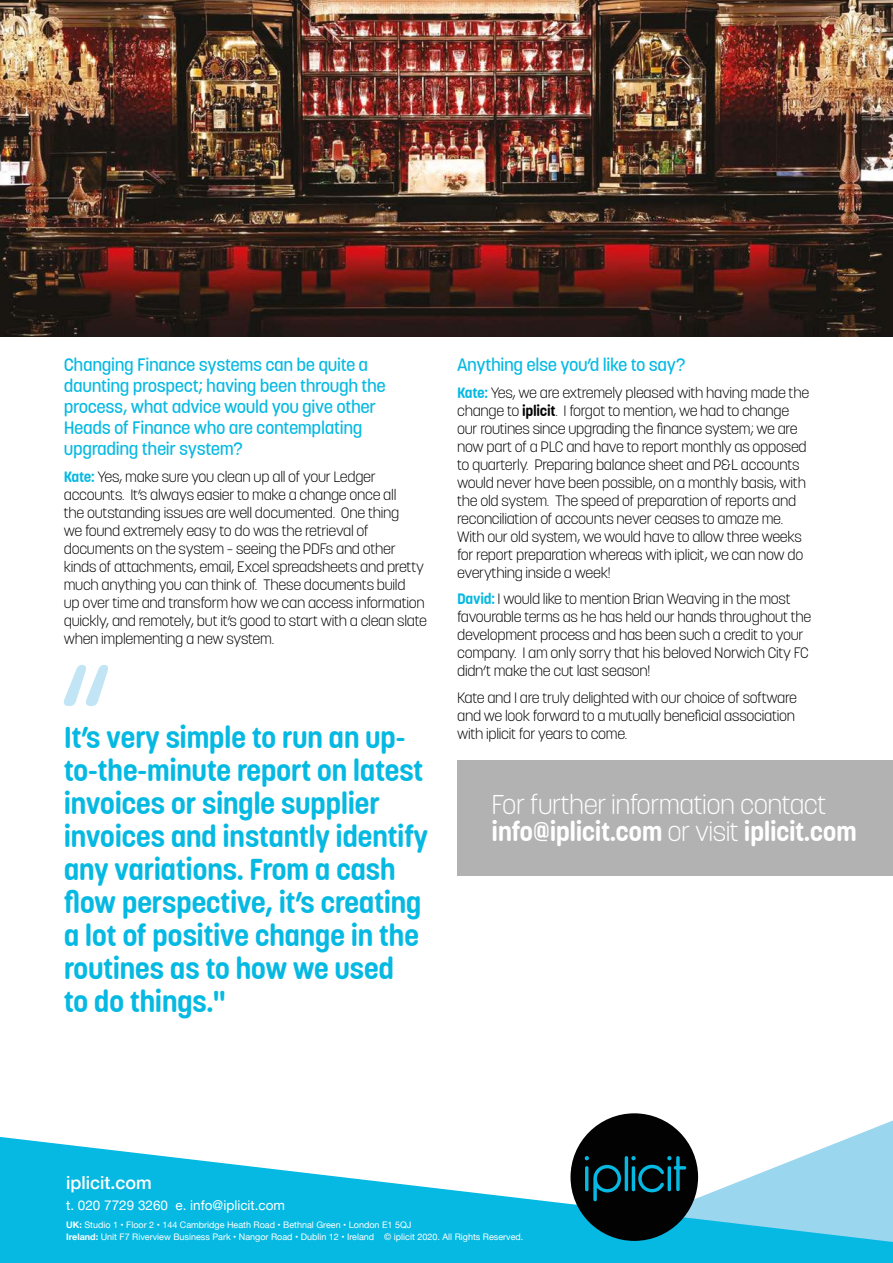
<style>
.page{position:relative;width:893px;height:1263px;background:#fff}
.page>*{position:absolute;margin:0;border:0;box-sizing:border-box;transform-origin:0 0}
.t1{font:700 30px/33px "Korolev Rounded";letter-spacing:-.02em;color:#05b9e2}
.t2{font:300 27px/27px "Korolev Rounded";letter-spacing:-.02em;color:#fff}
.t3{font:500 18px/21px "Korolev Rounded";letter-spacing:-.02em;color:#05b9e2}
.t4{font:500 18px "Helvetica Neue";color:#fff}
.t5{font:300 15px/18px "Korolev Rounded";letter-spacing:-.02em;color:#020203}
.t6{font:13.5px "Helvetica Neue";color:#fff}
.t7{font:9px/12px "Helvetica Neue";color:#fff}
.s1{font-weight:700;color:#05b9e2}
.s2{font-weight:700}
</style>
<div class="page">
<svg style="left:655px;top:1116px;width:238px;height:19px"></svg>
<svg style="left:0;top:1135px;width:893px;height:128px;fill:#05b9e2"></svg>
<div style="left:570px;top:1113px;width:128px;height:128px;background:#020203;border-radius:50%"></div>
<svg style="left:585px;top:1156px;width:101px;height:45px"></svg>
<div style="left:458px;top:760px;width:435px;height:115px;background:#b3b2b2"></div>
<svg style="left:64px;top:665px;width:44px;height:41px"></svg>
<img style="left:0;top:0;width:893px;height:336px">
<p class="t3" style="left:64px;top:354px;width:324px">Changing Finance systems can be quite a daunting prospect; having been through the process, what advice would you give other Heads of Finance who are contemplating upgrading their system?</p>
<p class="t5" style="left:64px;top:468px;width:365px"><span class="s1">Kate:</span> Yes, make sure you clean up all of your Ledger accounts. It’s always easier to make a change once all<br>the outstanding issues are well documented. One thing<br>we found extremely easy to do was the retrieval of documents on the system – seeing the PDFs and other kinds of attachments, email, Excel spreadsheets and pretty much anything you can think of. These documents build<br>up over time and transform how we can access information quickly, and remotely, but it’s good to start with a clean slate when implementing a new system.</p>
<p class="t1" style="left:64px;top:722px;width:366px">It’s very simple to run an up&shy;to-the-minute report on latest invoices or single supplier invoices and instantly identify any variations. From a cash flow perspective, it’s creating a lot of positive change in the routines as to how we used<br>to do things."</p>
<p class="t3" style="left:457px;top:354px;width:230px">Anything else you’d like to say?</p>
<p class="t5" style="left:457px;top:384px;width:354px"><span class="s1">Kate:</span> Yes, we are extremely pleased with having made the change to <span class="s2">iplicit</span>. I forgot to mention, we had to change our routines since upgrading the finance system; we are now part of a PLC and have to report monthly as opposed to quarterly. Preparing balance sheet and P&amp;L accounts would never have been possible, on a monthly basis, with the old system. The speed of preparation of reports and reconciliation of accounts never ceases to amaze me.<br>With our old system, we would have to allow three weeks for report preparation whereas with iplicit, we can now do everything inside a week!</p>
<p class="t5" style="left:457px;top:590px;width:356px"><span class="s1">David:</span> I would like to mention Brian Weaving in the most favourable terms as he has held our hands throughout the development process and has been such a credit to your company. I am only sorry that his beloved Norwich City FC didn’t make the cut last season!</p>
<p class="t5" style="left:457px;top:689px;width:341px">Kate and I are truly delighted with our choice of software and we look forward to a mutually beneficial association with iplicit for years to come.</p>
<h2 class="t2" style="left:492px;top:792px;width:367px">For further information contact <span class="s2">info@iplicit.com</span> or visit <span class="s2">iplicit.com</span></h2>
<p class="t4" style="left:66px;top:1168px;width:87px">iplicit.com</p>
<p class="t6" style="left:66px;top:1195px;width:220px">t. 020 7729 3260 e. info@iplicit.com</p>
<p class="t7" style="left:66px;top:1219px;width:459px"><span class="s2">UK:</span> Studio 1 • Floor 2 • 144 Cambridge Heath Road • Bethnal Green • London E1 5QJ<br><span class="s2">Ireland:</span> Unit F7 Riverview Business Park • Nangor Road • Dublin 12 • Ireland © iplicit 2020. All Rights Reserved.</p>
</div>
